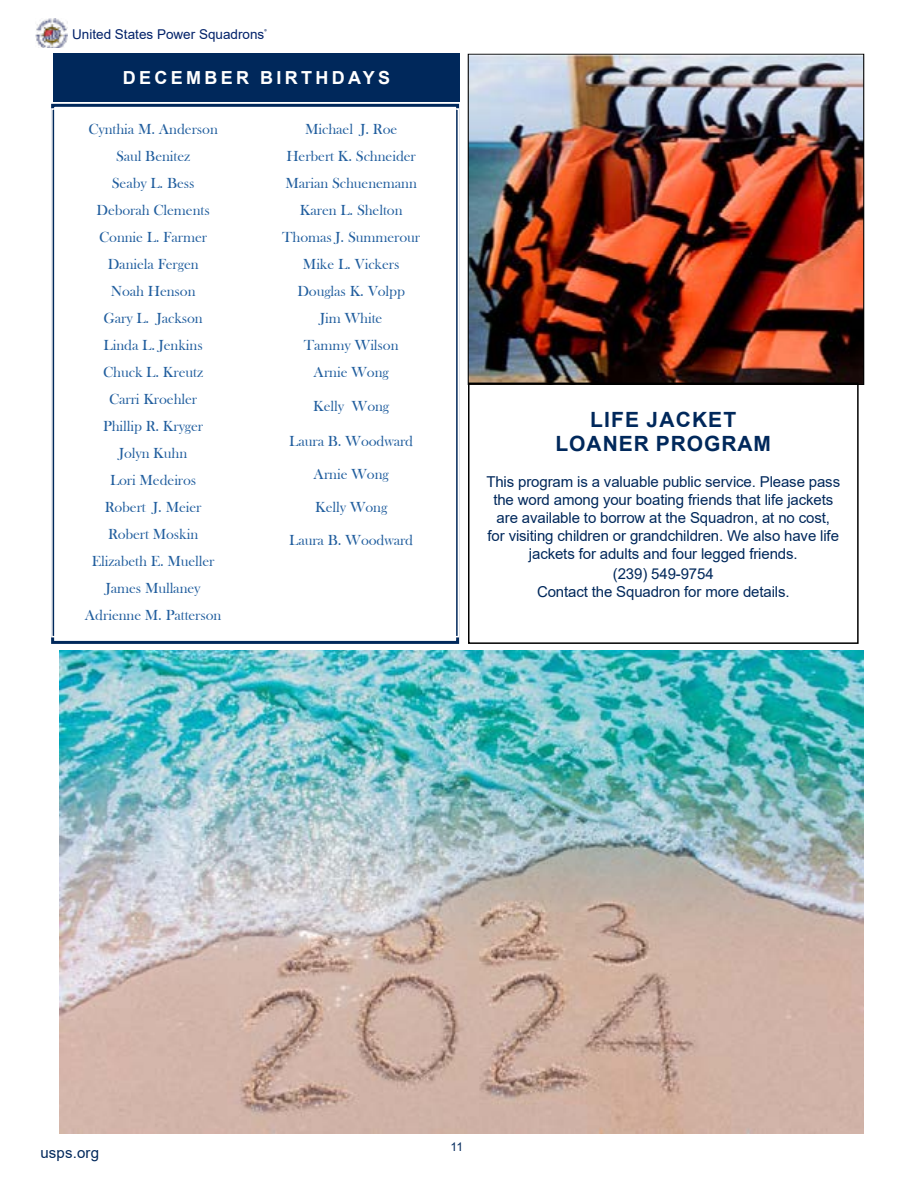
<style>
.page{position:relative;width:918px;height:1188px;background:#fff}
.page>*{position:absolute;margin:0;border:0;box-sizing:border-box;transform-origin:0 0}
.t1{font:700 21px/24px "Arial";letter-spacing:.045em;color:#00285b;text-align:center}
.t2{font:700 18px "Arial";letter-spacing:.185em;color:#fff}
.t3{font:15px/27px "Bask Old Face";color:#215e9e;text-align:center}
.t4{font:15px/18px "Arial";letter-spacing:-.01em;color:#00285b;text-align:center}
.t5{font:13.5px "Arial";color:#012169}
.t6{font:12px "Arial";color:#00285b}
</style>
<div class="page">
<div style="left:53px;top:53px;width:407px;height:49px;background:#00285b"></div>
<img style="left:470px;top:56px;width:392px;height:327px">
<div style="left:468px;top:383px;width:391px;height:261px;border:2px solid #000"></div>
<img style="left:36px;top:18px;width:32px;height:30px">
<div style="left:51px;top:108px;width:408px;height:529px;border:2px solid #fff"></div>
<img style="left:59px;top:650px;width:805px;height:484px">
<p class="t5" style="left:72px;top:25px;width:197px">United States Power Squadrons<sup>®</sup></p>
<p class="t2" style="left:123px;top:65px;width:269px">DECEMBER BIRTHDAYS</p>
<p class="t3" style="left:85px;top:115px;width:138px">Cynthia M. Anderson<br>Saul Benitez<br>Seaby L. Bess<br>Deborah Clements<br>Connie L. Farmer<br>Daniela Fergen<br>Noah Henson<br>Gary L. Jackson<br>Linda L. Jenkins<br>Chuck L. Kreutz<br>Carri Kroehler<br>Phillip R. Kryger<br>Jolyn Kuhn<br>Lori Medeiros<br>Robert J. Meier<br>Robert Moskin<br>Elizabeth E. Mueller<br>James Mullaney<br>Adrienne M. Patterson</p>
<p class="t3" style="left:282px;top:115px;width:139px">Michael J. Roe<br>Herbert K. Schneider<br>Marian Schuenemann<br>Karen L. Shelton<br>Thomas J. Summerour<br>Mike L. Vickers<br>Douglas K. Volpp<br>Jim White<br>Tammy Wilson<br>Arnie Wong</p>
<p class="t3" style="left:313px;top:393px;width:77px">Kelly Wong</p>
<p class="t3" style="left:289px;top:428px;width:126px">Laura B. Woodward</p>
<p class="t3" style="left:314px;top:461px;width:77px">Arnie Wong</p>
<p class="t3" style="left:315px;top:494px;width:74px">Kelly Wong</p>
<p class="t3" style="left:289px;top:527px;width:126px">Laura B. Woodward</p>
<h1 class="t1" style="left:556px;top:408px;width:217px">LIFE JACKET<br>LOANER PROGRAM</h1>
<p class="t4" style="left:486px;top:473px;width:355px">This program is a valuable public service. Please pass the word among your boating friends that life jackets are available to borrow at the Squadron, at no cost, for visiting children or grandchildren. We also have life jackets for adults and four legged friends.</p>
<p class="t4" style="left:537px;top:564px;width:254px">(239) 549-9754<br>Contact the Squadron for more details.</p>
<p class="t4" style="left:40px;top:1144px;width:60px">usps.org</p>
<p class="t6" style="left:451px;top:1139px;width:14px">11</p>
</div>
